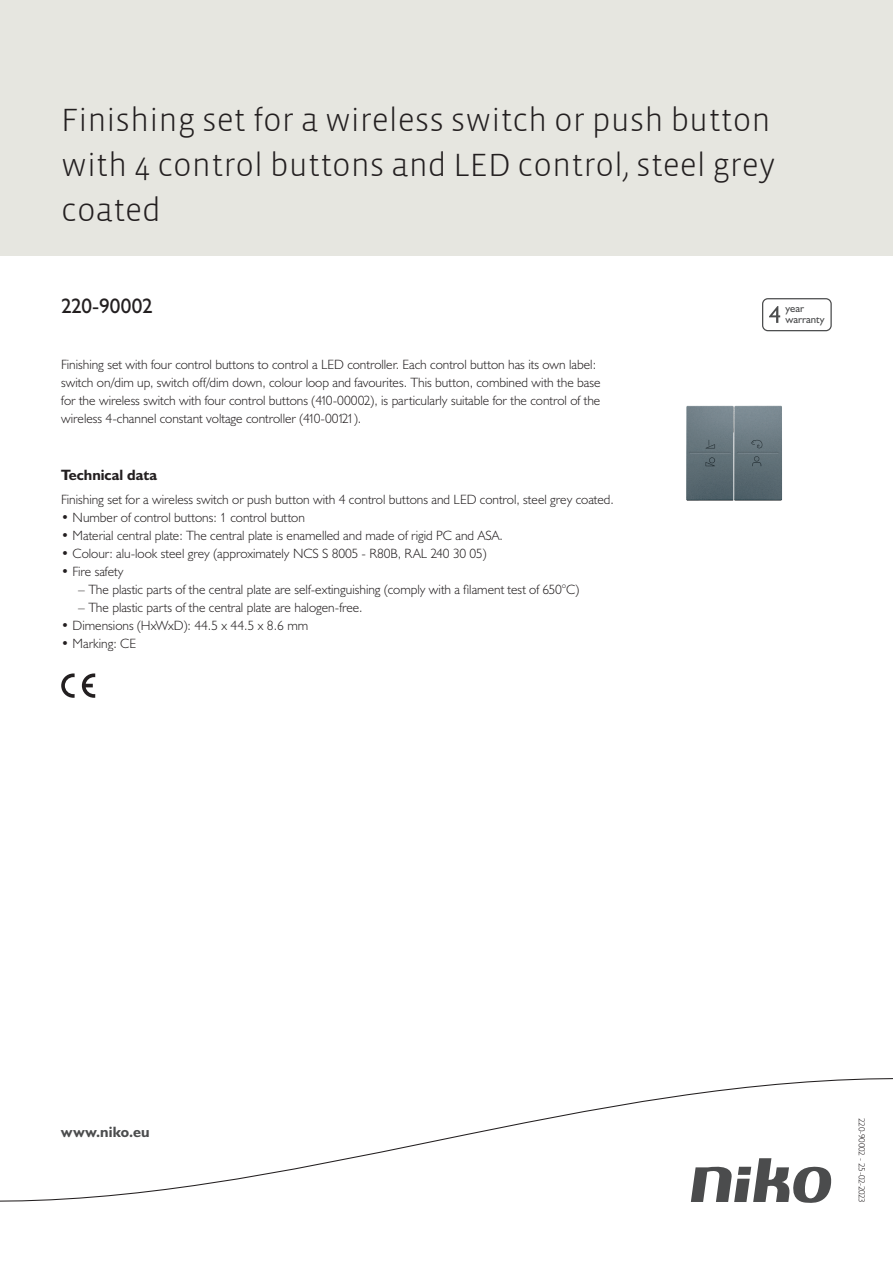
<style>
.page{position:relative;width:893px;height:1263px;background:#fff}
.page>*{position:absolute;margin:0;border:0;box-sizing:border-box;transform-origin:0 0}
.Title_datasheets{font:300 33px/45px "Vista Sans";color:#231f20}
.Article_number{font:21px "Humanist 521 BT";letter-spacing:-.005em;color:#231f20}
.Titles_parts{font:700 15px "Humanist 521 BT";color:#231f20}
.titel_afbeelding{font:700 15px "Humanist 521 BT";letter-spacing:.005em;color:#4b4c4d}
.Platte_tekst_CAB{font:300 13.5px/18px "Humanist 521 BT";color:#231f20}
.USP_Bullets{font:300 13.5px "Humanist 521 BT";color:#231f20}
.USP_Bullets_level_2{font:300 13.5px "Humanist 521 BT";color:#231f20}
.t1{font:10.8px/10.8px "Humanist 521 BT";color:#4b4c4d}
.Revision{font:300 9px "Humanist 521 BT";letter-spacing:-.03em;color:#231f20}
</style>
<div class="page">
<div style="left:0;top:0;width:893px;height:255px;background:#e6e6e0"></div>
<svg style="left:82px;top:673px;width:13px;height:25px"></svg>
<svg style="left:61px;top:673px;width:14px;height:25px"></svg>
<svg style="left:762px;top:298px;width:70px;height:33px"></svg>
<svg style="left:0;top:1078px;width:893px;height:125px"></svg>
<img style="left:686px;top:405px;width:96px;height:96px">
<p class="Title_datasheets" style="left:61px;top:98px;width:716px">Finishing set for a wireless switch or push button with 4 control buttons and LED control, steel grey coated</p>
<p class="Article_number" style="left:61px;top:293px;width:93px">220-90002</p>
<p class="Platte_tekst_CAB" style="left:61px;top:355px;width:541px">Finishing set with four control buttons to control a LED controller. Each control button has its own label: switch on/dim up, switch off/dim down, colour loop and favourites. This button, combined with the base for the wireless switch with four control buttons (410-00002), is particularly suitable for the control of the wireless 4-channel constant voltage controller (410-00121).</p>
<p class="Titles_parts" style="left:61px;top:465px;width:98px">Technical data</p>
<p class="Platte_tekst_CAB" style="left:61px;top:490px;width:554px">Finishing set for a wireless switch or push button with 4 control buttons and LED control, steel grey coated.</p>
<p class="USP_Bullets" style="left:61px;top:509px;width:245px">• Number of control buttons: 1 control button</p>
<p class="USP_Bullets" style="left:61px;top:527px;width:443px">• Material central plate: The central plate is enamelled and made of rigid PC and ASA.</p>
<p class="USP_Bullets" style="left:61px;top:545px;width:427px">• Colour: alu-look steel grey (approximately NCS S 8005 - R80B, RAL 240 30 05)</p>
<p class="USP_Bullets" style="left:61px;top:563px;width:64px">• Fire safety</p>
<p class="USP_Bullets_level_2" style="left:78px;top:581px;width:502px">– The plastic parts of the central plate are self-extinguishing (comply with a filament test of 650°C)</p>
<p class="USP_Bullets_level_2" style="left:78px;top:599px;width:286px">– The plastic parts of the central plate are halogen-free.</p>
<p class="USP_Bullets" style="left:61px;top:617px;width:249px">• Dimensions (HxWxD): 44.5 x 44.5 x 8.6 mm</p>
<p class="USP_Bullets" style="left:61px;top:635px;width:76px">• Marking: CE</p>
<p class="t1" style="left:785px;top:303px;width:41px">year warranty</p>
<p class="titel_afbeelding" style="left:61px;top:1122px;width:90px">www.niko.eu</p>
<p class="Revision" style="left:868px;top:1118px;width:86px;rotate:90deg">220-90002 - 25-02-2023</p>
</div>
